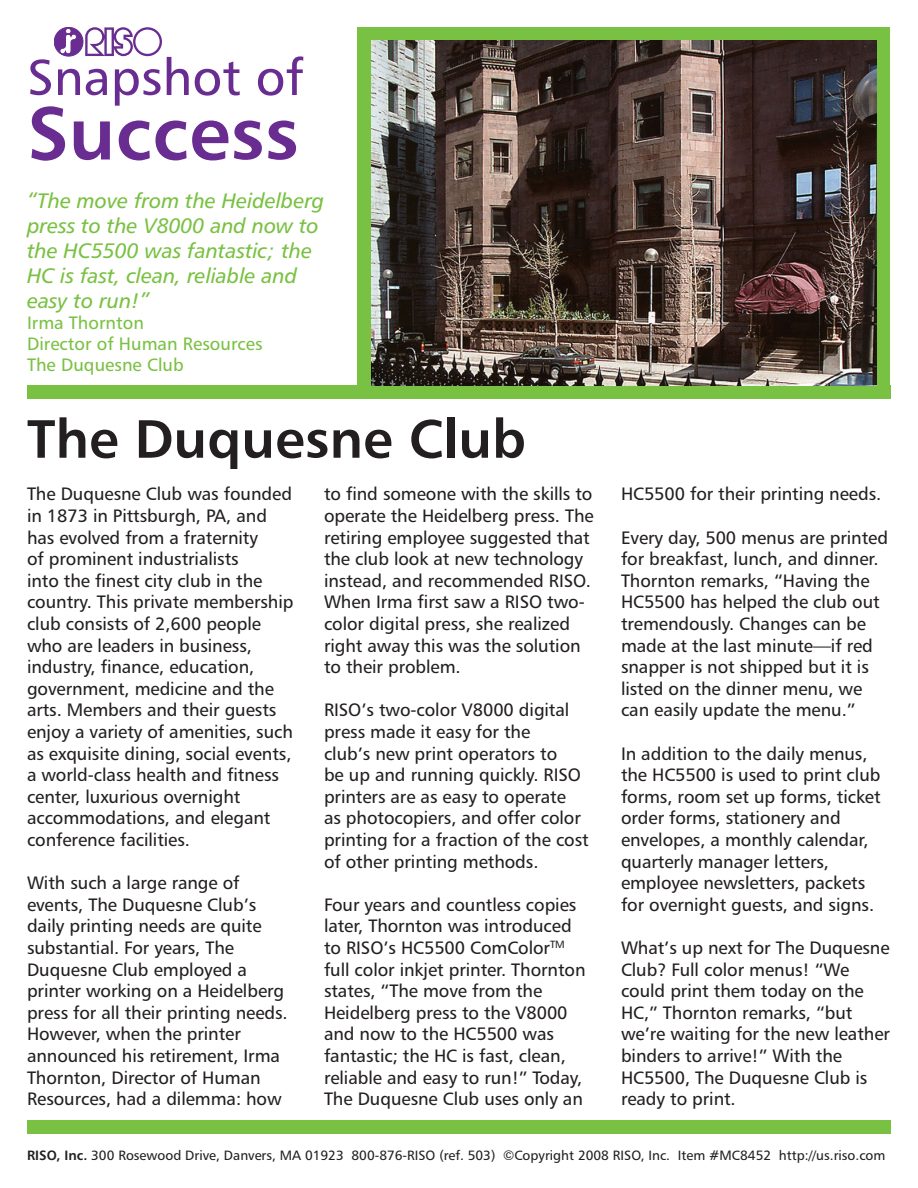
<style>
.page{position:relative;width:918px;height:1188px;background:#fff}
.page>*{position:absolute;margin:0;border:0;box-sizing:border-box;transform-origin:0 0}
.App_Snapshot_Sidebar{font:75px "Humanist 777 BT Bold B";color:#692c91}
.t1{font:54px "Humanist 777 BT Bold B";color:#231f20}
.App_Snapshot_Sidebar-2{font:51px "Humanist 777 BT Roman B";color:#692c91}
.t2{font:21px/25.2px "Humanist 777 BT Italic B";letter-spacing:-.005em;color:#79c142}
.t3{font:18px/21.6px "Humanist 777 BT Roman B";letter-spacing:-.005em;color:#231f20}
.t4{font:18px "Humanist 777 BT Roman B";color:#79c142}
.Address{font:13.5px "Humanist 777 BT Roman B";color:#231f20}
.s1{font-family:"Humanist 777 BT Bold B"}
</style>
<div class="page">
<div style="left:27px;top:385px;width:864px;height:14px;background:#79c142"></div>
<div style="left:27px;top:1120px;width:864px;height:14px;background:#79c142"></div>
<div style="left:358px;top:27px;width:532px;height:371px;background:#79c142"></div>
<svg style="left:54px;top:27px;width:108px;height:29px"></svg>
<img style="left:371px;top:40px;width:506px;height:345px">
<p class="App_Snapshot_Sidebar-2" style="left:27px;top:46px;width:278px">Snapshot of</p>
<p class="App_Snapshot_Sidebar" style="left:27px;top:86px;width:273px">Success</p>
<p class="t2" style="left:27px;top:187px;width:299px">“The move from the Heidelberg press to the V8000 and now to the HC5500 was fantastic; the<br>HC is fast, clean, reliable and easy to run!”</p>
<p class="t4" style="left:27px;top:312px;width:118px">Irma Thornton</p>
<p class="t4" style="left:27px;top:333px;width:237px">Director of Human Resources</p>
<p class="t4" style="left:27px;top:354px;width:158px">The Duquesne Club</p>
<p class="t1" style="left:27px;top:405px;width:501px">The Duquesne Club</p>
<p class="t3" style="left:27px;top:483px;width:268px">The Duquesne Club was founded in 1873 in Pittsburgh, PA, and has evolved from a fraternity<br>of prominent industrialists<br>into the finest city club in the country. This private membership club consists of 2,600 people who are leaders in business, industry, finance, education, government, medicine and the arts. Members and their guests enjoy a variety of amenities, such as exquisite dining, social events, a world-class health and fitness center, luxurious overnight accommodations, and elegant conference facilities.</p>
<p class="t3" style="left:27px;top:872px;width:262px">With such a large range of events, The Duquesne Club’s daily printing needs are quite substantial. For years, The<br>Duquesne Club employed a printer working on a Heidelberg press for all their printing needs.<br>However, when the printer announced his retirement, Irma<br>Thornton, Director of Human<br>Resources, had a dilemma: how</p>
<p class="t3" style="left:324px;top:483px;width:271px">to find someone with the skills to operate the Heidelberg press. The retiring employee suggested that the club look at new technology instead, and recommended RISO.<br>When Irma first saw a RISO two&shy;color digital press, she realized right away this was the solution to their problem.</p>
<p class="t3" style="left:324px;top:699px;width:266px">RISO’s two-color V8000 digital press made it easy for the<br>club’s new print operators to<br>be up and running quickly. RISO printers are as easy to operate<br>as photocopiers, and offer color printing for a fraction of the cost of other printing methods.</p>
<p class="t3" style="left:324px;top:893px;width:263px">Four years and countless copies later, Thornton was introduced to RISO’s HC5500 ComColor<sup>TM </sup>full color inkjet printer. Thornton states, “The move from the<br>Heidelberg press to the V8000 and now to the HC5500 was fantastic; the HC is fast, clean, reliable and easy to run!” Today,<br>The Duquesne Club uses only an</p>
<p class="t3" style="left:621px;top:483px;width:262px">HC5500 for their printing needs.</p>
<p class="t3" style="left:621px;top:526px;width:269px">Every day, 500 menus are printed for breakfast, lunch, and dinner.<br>Thornton remarks, “Having the<br>HC5500 has helped the club out tremendously. Changes can be made at the last minute—if red snapper is not shipped but it is listed on the dinner menu, we can easily update the menu.”</p>
<p class="t3" style="left:621px;top:742px;width:261px">In addition to the daily menus, the HC5500 is used to print club forms, room set up forms, ticket order forms, stationery and envelopes, a monthly calendar, quarterly manager letters, employee newsletters, packets for overnight guests, and signs.</p>
<p class="t3" style="left:621px;top:937px;width:271px">What’s up next for The Duquesne<br>Club? Full color menus! “We could print them today on the<br>HC,” Thornton remarks, “but we’re waiting for the new leather binders to arrive!” With the<br>HC5500, The Duquesne Club is ready to print.</p>
<p class="Address" style="left:27px;top:1147px;width:860px"><span class="s1">RISO, Inc.</span> 300 Rosewood Drive, Danvers, MA 01923 800-876-RISO (ref. 503) ©Copyright 2008 RISO, Inc. Item #MC8452 http://us.riso.com</p>
</div>
